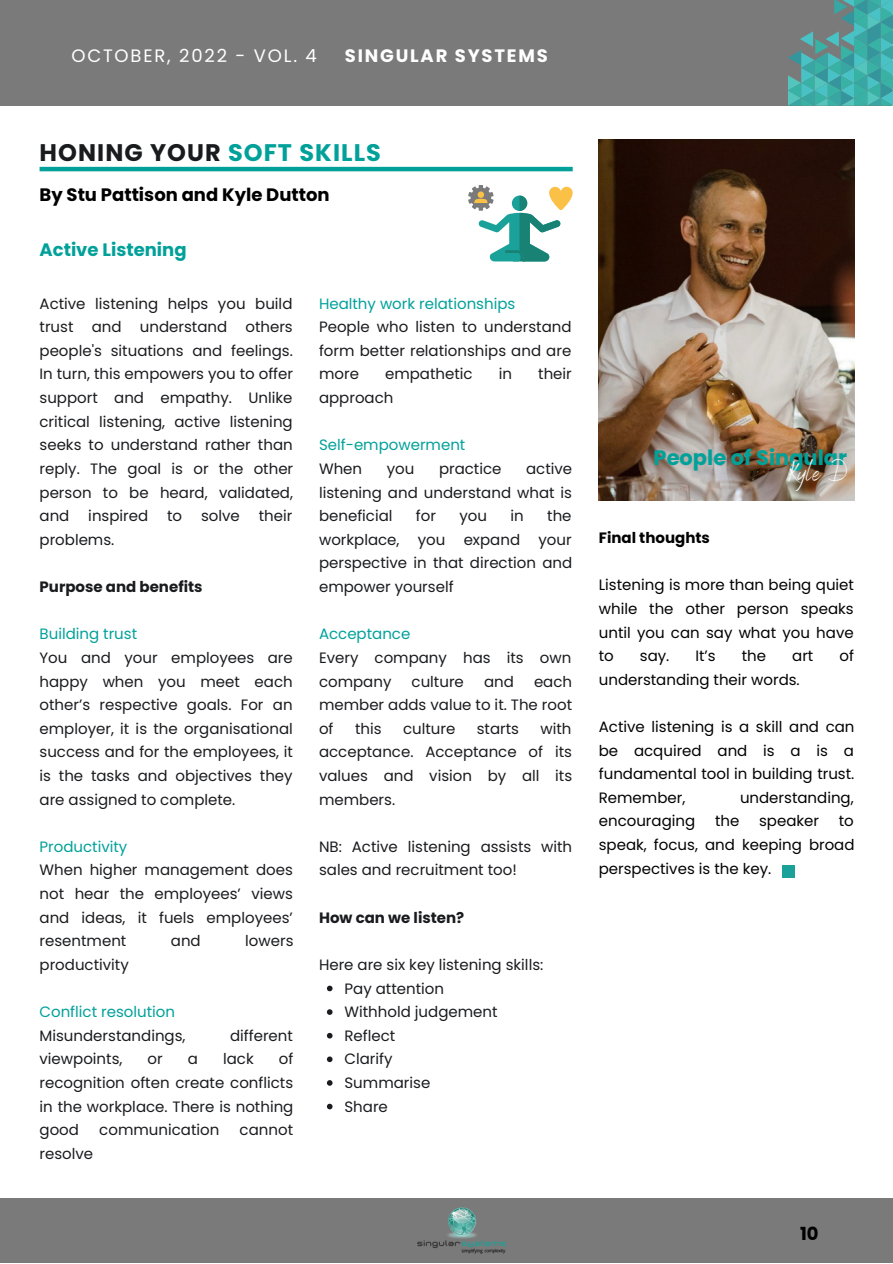
<style>
.page{position:relative;width:893px;height:1264px;background:#fff}
.page>*{position:absolute;margin:0;border:0;box-sizing:border-box;transform-origin:0 0}
.t1{font:27px "Benedict";color:#fafafa}
.t2{font:700 24px "Poppins";letter-spacing:.045em;color:#1a1b1e}
.t3{font:700 21px "Poppins";color:#01a19a}
.t4{font:700 18px "Poppins";color:#000}
.t5{font:18px "Poppins";letter-spacing:.1em;color:#fff}
.t6{font:700 18px "Poppins";letter-spacing:.1em;color:#fff}
.t7{font:700 18px "Poppins";color:#01a19a}
.t8{font:15px/23.5px "Poppins";color:#1a1b1e;text-align:justify}
.t9{font:15px/23.5px "Poppins";color:#020202;text-align:justify}
.t10{font:15px "Poppins";color:#01a19a}
.t11{font:700 15px "Poppins";color:#1a1b1e}
.t12{font:700 15px "Poppins";color:#020202}
.s1{color:#01a19a}
</style>
<div class="page">
<div style="left:0;top:1198px;width:892px;height:64px;background:#7a7a7a"></div>
<div style="left:0;top:0;width:891px;height:106px;background:#7a7a7a"></div>
<img style="left:417px;top:1207px;width:89px;height:47px">
<svg style="left:788px;top:0;width:104px;height:106px"></svg>
<svg style="left:468px;top:185px;width:104px;height:76px"></svg>
<img style="left:598px;top:139px;width:256px;height:361px">
<hr style="left:40px;top:167px;width:532px;height:4px;background:#01a19a">
<svg style="left:327px;top:985px;width:5px;height:6px"></svg>
<svg style="left:327px;top:1009px;width:5px;height:5px"></svg>
<svg style="left:327px;top:1032px;width:5px;height:6px"></svg>
<svg style="left:327px;top:1056px;width:5px;height:6px"></svg>
<svg style="left:327px;top:1080px;width:5px;height:5px"></svg>
<svg style="left:327px;top:1103px;width:5px;height:6px"></svg>
<div style="left:782px;top:864px;width:12px;height:13px;background:#1aa29a"></div>
<p class="t5" style="left:71px;top:43px;width:247px">OCTOBER, 2022 - VOL. 4</p>
<p class="t6" style="left:345px;top:43px;width:205px">SINGULAR SYSTEMS</p>
<h2 class="t2" style="left:40px;top:136px;width:343px">HONING YOUR <span class="s1">SOFT SKILLS</span></h2>
<p class="t4" style="left:40px;top:182px;width:291px">By Stu Pattison and Kyle Dutton</p>
<p class="t7" style="left:40px;top:237px;width:148px">Active Listening</p>
<p class="t8" style="left:40px;top:291px;width:255px">Active listening helps you build trust and understand others people's situations and feelings.<br>In turn, this empowers you to offer support and empathy. Unlike critical listening, active listening seeks to understand rather than reply. The goal is or the other person to be heard, validated, and</p>
<p class="t8" style="left:88px;top:504px;width:61px">inspired</p>
<p class="t8" style="left:167px;top:504px;width:17px">to</p>
<p class="t8" style="left:201px;top:504px;width:40px">solve</p>
<p class="t8" style="left:259px;top:504px;width:35px">their</p>
<p class="t8" style="left:40px;top:528px;width:76px">problems.</p>
<p class="t11" style="left:40px;top:576px;width:164px">Purpose and benefits</p>
<p class="t10" style="left:40px;top:623px;width:99px">Building trust</p>
<p class="t8" style="left:40px;top:646px;width:255px">You and your employees are happy when you meet each other’s respective goals. For an employer, it is the organisational success and for the employees, it is the tasks and objectives they are assigned to complete.</p>
<p class="t10" style="left:40px;top:836px;width:89px">Productivity</p>
<p class="t8" style="left:40px;top:858px;width:255px">When higher management does not hear the employees’ views and ideas, it fuels employees’ resentment</p>
<p class="t8" style="left:171px;top:929px;width:31px">and</p>
<p class="t8" style="left:245px;top:929px;width:50px">lowers</p>
<p class="t8" style="left:40px;top:952px;width:91px">productivity</p>
<p class="t10" style="left:40px;top:1001px;width:137px">Conflict resolution</p>
<p class="t8" style="left:40px;top:1023px;width:147px">Misunderstandings,</p>
<p class="t8" style="left:230px;top:1023px;width:64px">different</p>
<p class="t8" style="left:40px;top:1047px;width:84px">viewpoints,</p>
<p class="t8" style="left:148px;top:1047px;width:17px">or</p>
<p class="t8" style="left:188px;top:1047px;width:12px">a</p>
<p class="t8" style="left:223px;top:1047px;width:32px">lack</p>
<p class="t8" style="left:40px;top:1047px;width:255px;text-indent:239px">of recognition often create conflicts in the workplace. There is nothing good</p>
<p class="t8" style="left:99px;top:1118px;width:121px">communication</p>
<p class="t8" style="left:240px;top:1118px;width:55px">cannot</p>
<p class="t8" style="left:40px;top:1141px;width:55px">resolve</p>
<p class="t10" style="left:319px;top:293px;width:198px">Healthy work relationships</p>
<p class="t8" style="left:319px;top:315px;width:254px">People who listen to understand form better relationships and are more</p>
<p class="t8" style="left:385px;top:362px;width:89px">empathetic</p>
<p class="t8" style="left:498px;top:362px;width:15px">in</p>
<p class="t8" style="left:538px;top:362px;width:35px">their</p>
<p class="t8" style="left:319px;top:386px;width:76px">approach</p>
<p class="t10" style="left:319px;top:434px;width:148px">Self-empowerment</p>
<p class="t8" style="left:319px;top:457px;width:45px">When</p>
<p class="t8" style="left:387px;top:457px;width:29px">you</p>
<p class="t8" style="left:439px;top:457px;width:64px">practice</p>
<p class="t8" style="left:319px;top:457px;width:255px;text-indent:207px">active listening and understand what is beneficial</p>
<p class="t8" style="left:416px;top:504px;width:22px">for</p>
<p class="t8" style="left:459px;top:504px;width:29px">you</p>
<p class="t8" style="left:510px;top:504px;width:15px">in</p>
<p class="t8" style="left:319px;top:504px;width:254px;text-indent:228px">the workplace, you expand your perspective in that direction and empower yourself</p>
<p class="t10" style="left:319px;top:623px;width:93px">Acceptance</p>
<p class="t8" style="left:319px;top:646px;width:254px">Every company has its own company</p>
<p class="t8" style="left:319px;top:669px;width:254px;text-indent:215px">each member adds value to it. The root of</p>
<p class="t8" style="left:411px;top:669px;width:54px">culture</p>
<p class="t8" style="left:484px;top:669px;width:31px">and</p>
<p class="t8" style="left:319px;top:716px;width:255px;text-indent:221px">with acceptance. Acceptance of its values and vision by all its members.</p>
<p class="t8" style="left:319px;top:834px;width:255px">NB: Active listening assists with sales and recruitment too!</p>
<p class="t11" style="left:319px;top:906px;width:147px">How can we listen?</p>
<p class="t8" style="left:319px;top:952px;width:226px">Here are six key listening skills:</p>
<p class="t8" style="left:355px;top:716px;width:28px">this</p>
<p class="t8" style="left:403px;top:716px;width:54px">culture</p>
<p class="t8" style="left:476px;top:716px;width:44px">starts</p>
<p class="t8" style="left:344px;top:976px;width:154px;text-align:left">Pay attention<br>Withhold judgement<br>Reflect<br>Clarify<br>Summarise<br>Share</p>
<h3 class="t3" style="left:653px;top:442px;width:195px">People of Singular</h3>
<h1 class="t1" style="left:788px;top:454px;width:60px">Kyle D</h1>
<p class="t12" style="left:598px;top:527px;width:113px">Final thoughts</p>
<p class="t9" style="left:598px;top:573px;width:257px">Listening is more than being quiet while the other person speaks until you can say what you have to</p>
<p class="t9" style="left:640px;top:644px;width:31px">say.</p>
<p class="t9" style="left:695px;top:644px;width:22px">It’s</p>
<p class="t9" style="left:741px;top:644px;width:26px">the</p>
<p class="t9" style="left:792px;top:644px;width:23px">art</p>
<p class="t9" style="left:839px;top:644px;width:16px">of</p>
<p class="t9" style="left:598px;top:667px;width:202px">understanding their words.</p>
<p class="t9" style="left:598px;top:715px;width:257px">Active listening is a skill and can be acquired and is a is a fundamental tool in building trust.<br>Remember,</p>
<p class="t9" style="left:740px;top:785px;width:115px">understanding,</p>
<p class="t9" style="left:598px;top:809px;width:98px">encouraging</p>
<p class="t9" style="left:715px;top:809px;width:26px">the</p>
<p class="t9" style="left:759px;top:809px;width:61px">speaker</p>
<p class="t9" style="left:598px;top:809px;width:257px;text-indent:240px">to speak, focus, and keeping broad perspectives is the key.</p>
<p class="t4" style="left:800px;top:1221px;width:20px">10</p>
</div>
